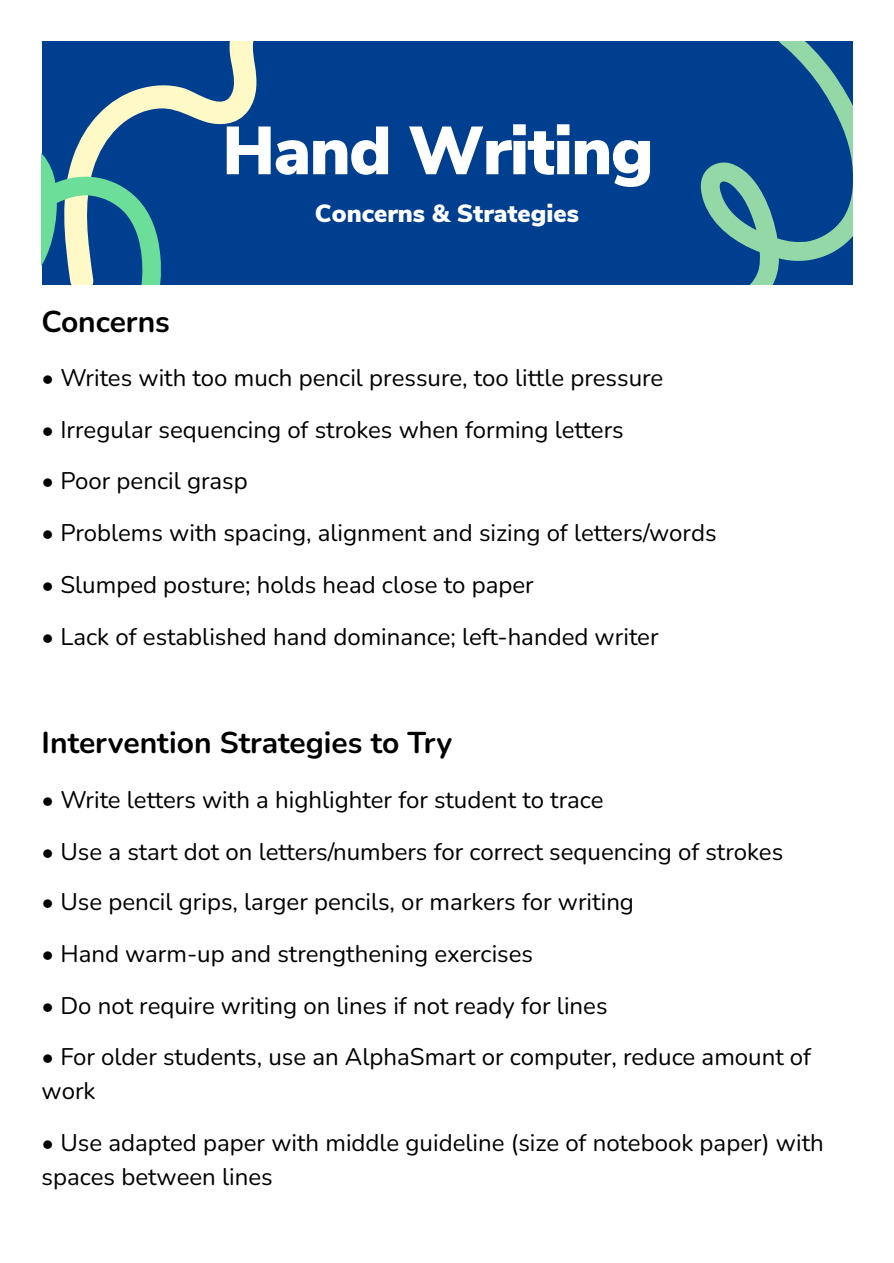
<style>
.page{position:relative;width:894px;height:1263px;background:#fff}
.page>*{position:absolute;margin:0;border:0;box-sizing:border-box;transform-origin:0 0}
.t1{font:900 67.65px "Nunito Sans";letter-spacing:-.02em;color:#fff}
.t2{font:700 30px "Nunito";color:#000}
.t3{font:900 24.9px "Nunito Sans";color:#fff}
.t4{font:24px/33.8px "Nunito";color:#000}
</style>
<div class="page">
<div style="left:42px;top:42px;width:810px;height:243px;background:#003f90"></div>
<svg style="left:106px;top:42px;width:151px;height:83px"></svg>
<svg style="left:700px;top:42px;width:152px;height:243px"></svg>
<svg style="left:42px;top:107px;width:141px;height:178px"></svg>
<p class="t1" style="left:222px;top:106px;width:432px">Hand Writing</p>
<p class="t3" style="left:315px;top:196px;width:265px">Concerns &amp; Strategies</p>
<h1 class="t2" style="left:42px;top:302px;width:130px">Concerns</h1>
<p class="t4" style="left:42px;top:361px;width:623px">• Writes with too much pencil pressure, too little pressure</p>
<p class="t4" style="left:42px;top:413px;width:583px">• Irregular sequencing of strokes when forming letters</p>
<p class="t4" style="left:42px;top:465px;width:208px">• Poor pencil grasp</p>
<p class="t4" style="left:42px;top:516px;width:676px">• Problems with spacing, alignment and sizing of letters/words</p>
<p class="t4" style="left:42px;top:568px;width:493px">• Slumped posture; holds head close to paper</p>
<p class="t4" style="left:42px;top:620px;width:618px">• Lack of established hand dominance; left-handed writer</p>
<h1 class="t2" style="left:42px;top:722px;width:412px">Intervention Strategies to Try</h1>
<p class="t4" style="left:42px;top:783px;width:563px">• Write letters with a highlighter for student to trace</p>
<p class="t4" style="left:42px;top:835px;width:742px">• Use a start dot on letters/numbers for correct sequencing of strokes</p>
<p class="t4" style="left:42px;top:885px;width:593px">• Use pencil grips, larger pencils, or markers for writing</p>
<p class="t4" style="left:42px;top:937px;width:493px">• Hand warm-up and strengthening exercises</p>
<p class="t4" style="left:42px;top:989px;width:567px">• Do not require writing on lines if not ready for lines</p>
<p class="t4" style="left:42px;top:1041px;width:770px">• For older students, use an AlphaSmart or computer, reduce amount of work</p>
<p class="t4" style="left:42px;top:1126px;width:783px">• Use adapted paper with middle guideline (size of notebook paper) with spaces between lines</p>
</div>
